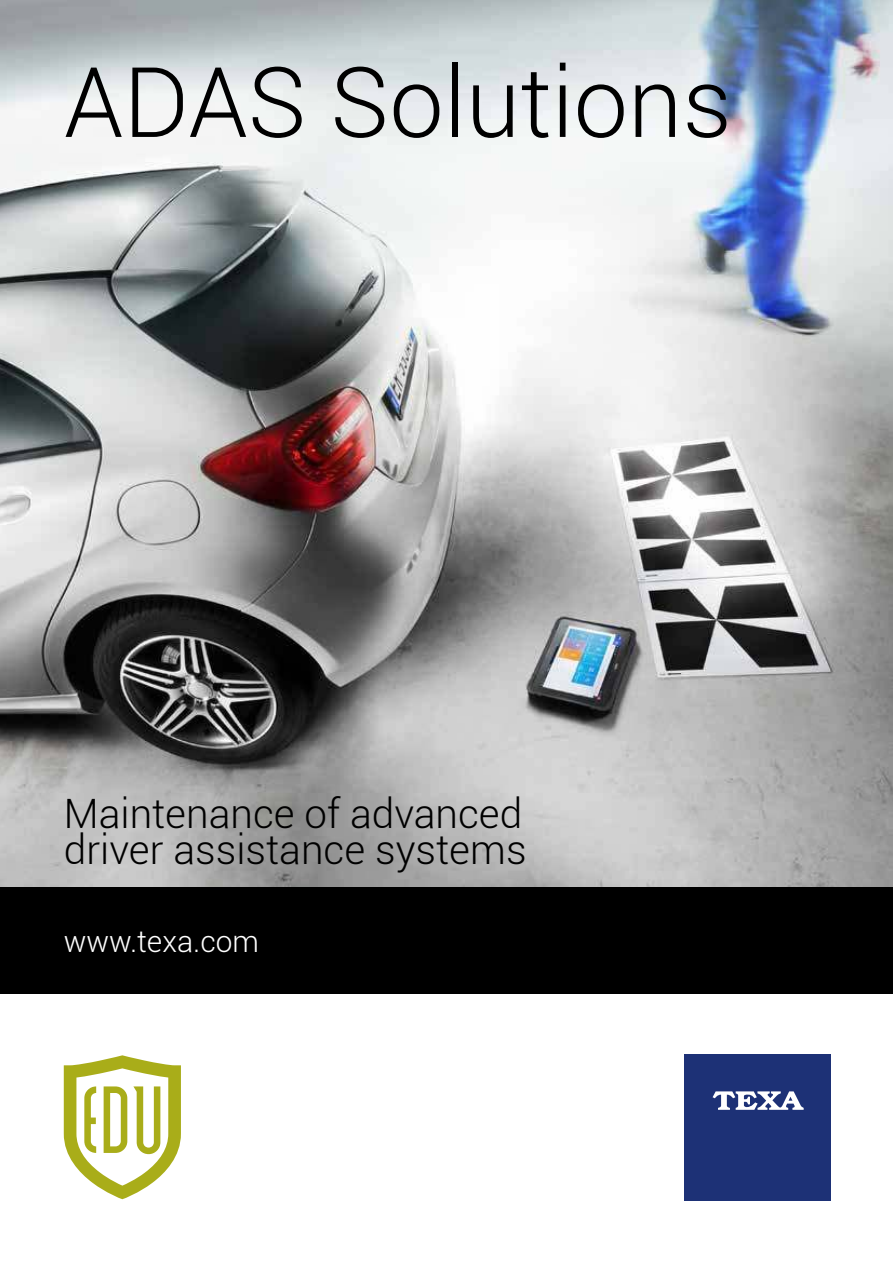
<style>
.page{position:relative;width:893px;height:1263px;background:#fff}
.page>*{position:absolute;margin:0;border:0;box-sizing:border-box;transform-origin:0 0}
.t1{font:300 97.5px "Roboto";color:#000}
.t2{font:300 40.5px/36.5px "Roboto";color:#000}
.t3{font:300 30px "Roboto";color:#fff}
</style>
<div class="page">
<img style="left:0;top:0;width:893px;height:887px">
<div style="left:685px;top:1054px;width:146px;height:147px;background:#1d3176"></div>
<svg style="left:713px;top:1091px;width:91px;height:19px"></svg>
<div style="left:0;top:887px;width:893px;height:106px;background:#000"></div>
<svg style="left:64px;top:1055px;width:117px;height:144px"></svg>
<h1 class="t1" style="left:64px;top:60px;width:670px">ADAS Solutions</h1>
<p class="t2" style="left:64px;top:798px;width:464px">Maintenance of advanced driver assistance systems</p>
<p class="t3" style="left:64px;top:928px;width:197px">www.texa.com</p>
</div>
